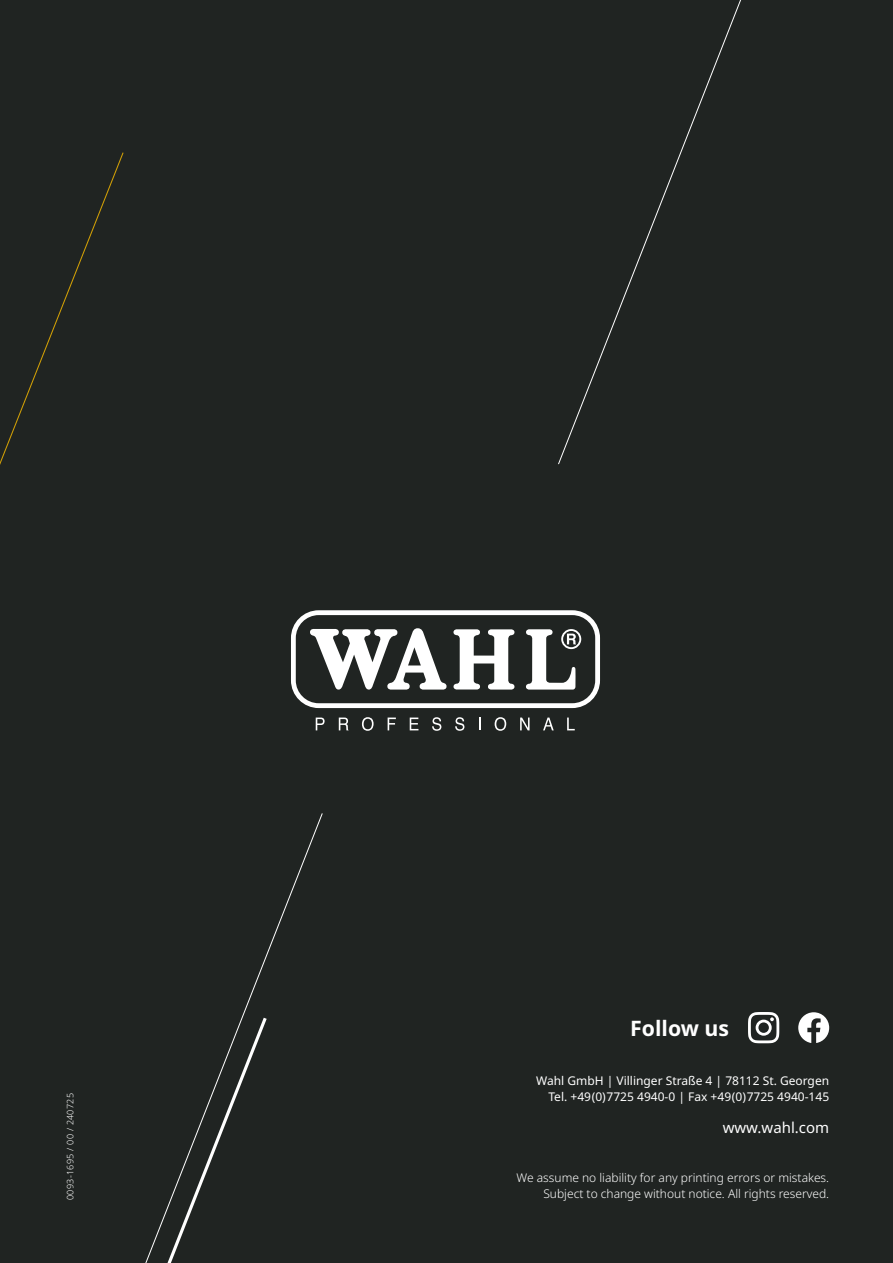
<style>
.page{position:relative;width:893px;height:1263px;background:#202422}
.page>*{position:absolute;margin:0;border:0;box-sizing:border-box;transform-origin:0 0}
.t1{font:700 21.3px "Noto Sans";color:#fff}
.t2{font:15px "Noto Sans";color:#fff}
.t3{font:300 12px/16.2px "Noto Sans";color:#fff;text-align:right}
.t4{font:12px/16.2px "Noto Sans";color:#fff;text-align:right}
.t5{font:300 9px "Noto Sans";letter-spacing:.03em;color:#fff}
</style>
<div class="page">
<svg style="left:145px;top:813px;width:178px;height:450px"></svg>
<svg style="left:558px;top:0;width:183px;height:465px"></svg>
<svg style="left:798px;top:1012px;width:31px;height:31px"></svg>
<svg style="left:748px;top:1012px;width:31px;height:31px"></svg>
<svg style="left:0;top:152px;width:124px;height:313px"></svg>
<svg style="left:316px;top:717px;width:9px;height:13px"></svg>
<svg style="left:339px;top:717px;width:10px;height:13px"></svg>
<svg style="left:362px;top:717px;width:12px;height:14px"></svg>
<svg style="left:388px;top:717px;width:8px;height:13px"></svg>
<svg style="left:410px;top:717px;width:8px;height:13px"></svg>
<svg style="left:432px;top:717px;width:9px;height:14px"></svg>
<svg style="left:455px;top:717px;width:9px;height:14px"></svg>
<svg style="left:479px;top:717px;width:2px;height:13px"></svg>
<svg style="left:495px;top:717px;width:11px;height:14px"></svg>
<svg style="left:520px;top:717px;width:10px;height:13px"></svg>
<svg style="left:543px;top:717px;width:11px;height:13px"></svg>
<svg style="left:567px;top:717px;width:8px;height:13px"></svg>
<svg style="left:291px;top:610px;width:309px;height:98px"></svg>
<p class="t5" style="left:64px;top:1200px;width:108px;rotate:-90deg">0093-1695 / 00 / 240725</p>
<h1 class="t1" style="left:630px;top:1013px;width:100px">Follow us</h1>
<p class="t4" style="left:536px;top:1072px;width:294px">Wahl GmbH | Villinger Straße 4 | 78112 St. Georgen<br>Tel. +49(0)7725 4940-0 | Fax +49(0)7725 4940-145</p>
<p class="t2" style="left:723px;top:1117px;width:108px">www.wahl.com</p>
<p class="t3" style="left:516px;top:1169px;width:314px">We assume no liability for any printing errors or mistakes.<br>Subject to change without notice. All rights reserved.</p>
</div>
